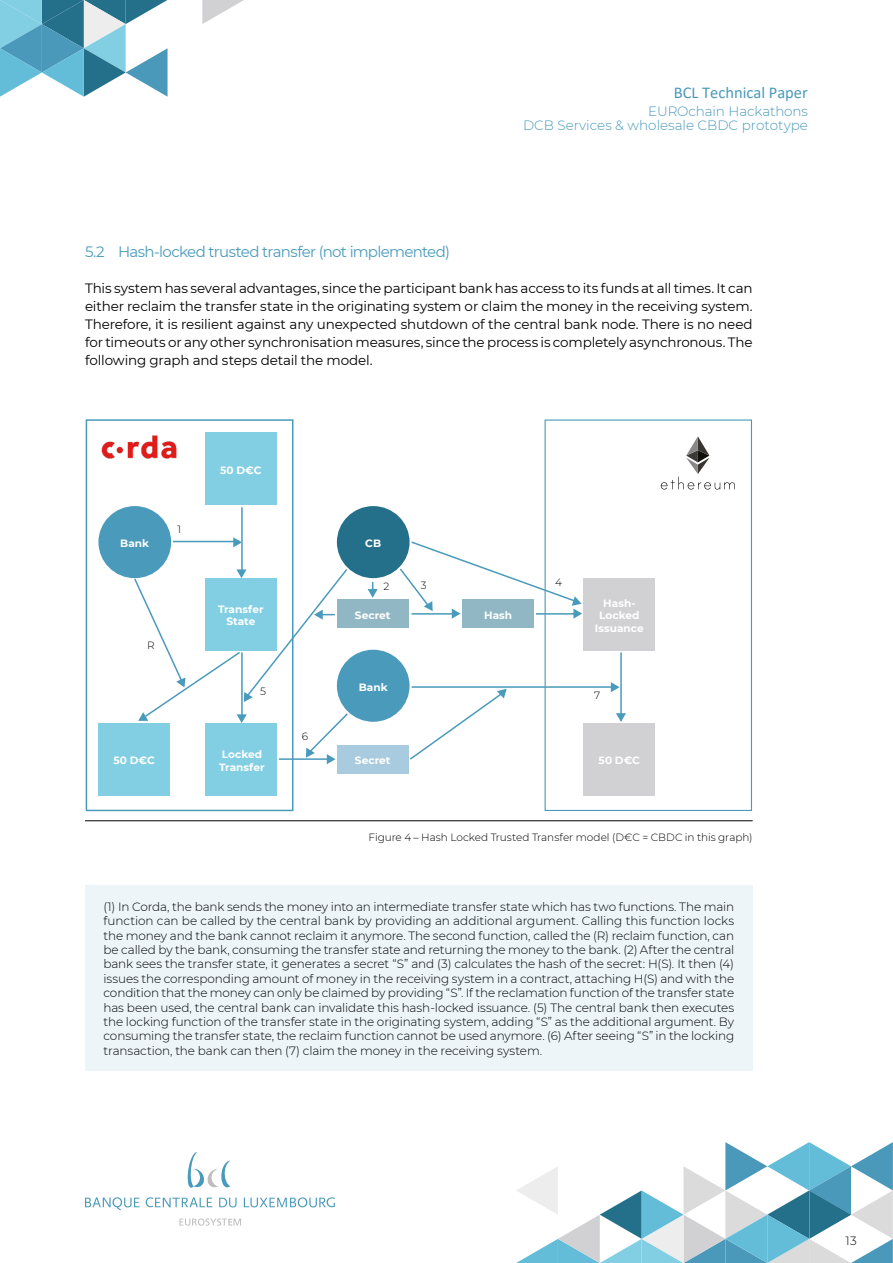
<style>
.page{position:relative;width:893px;height:1263px;background:#fff}
.page>*{position:absolute;margin:0;border:0;box-sizing:border-box;transform-origin:0 0}
.t1{font:16.5px "Calibri";color:#4a99ba}
.t2{font:15px "Montserrat";letter-spacing:-.045em;color:#499abb}
.t3{font:13.5px/18px "Montserrat";letter-spacing:-.01em;color:#000;text-align:justify}
.t4{font:300 13.5px/14.5px "Montserrat";color:#4a99ba;text-align:right}
.t5{font:300 12px/14.4px "Montserrat";letter-spacing:-.01em;color:#000;text-align:justify}
.t6{font:700 10.5px/12.6px "Montserrat";letter-spacing:.005em;color:#fff;text-align:center}
.t7{font:300 10.5px "Montserrat";letter-spacing:-.005em;color:#000}
</style>
<div class="page">
<div style="left:85px;top:885px;width:668px;height:186px;background:#edf5f8"></div>
<svg style="left:0;top:0;width:168px;height:97px"></svg>
<svg style="left:202px;top:0;width:42px;height:24px"></svg>
<svg style="left:516px;top:1142px;width:377px;height:121px"></svg>
<hr style="left:85px;top:820px;width:668px;height:1px;background:#000">
<div style="left:86px;top:419px;width:207px;height:392px;border:2px solid #499abb"></div>
<div style="left:545px;top:419px;width:207px;height:392px;border:1px solid #499abb"></div>
<div style="left:205px;top:433px;width:72px;height:72px;background:#82cfe3"></div>
<div style="left:337px;top:599px;width:71px;height:29px;background:#91b7c4"></div>
<div style="left:337px;top:745px;width:71px;height:28px;background:#a9cbdf"></div>
<div style="left:462px;top:599px;width:72px;height:29px;background:#91b7c4"></div>
<div style="left:583px;top:578px;width:72px;height:72px;background:#d1d1d4"></div>
<div style="left:205px;top:723px;width:72px;height:72px;background:#82cfe3"></div>
<div style="left:583px;top:723px;width:72px;height:72px;background:#d1d1d4"></div>
<div style="left:98px;top:723px;width:72px;height:72px;background:#82cfe3"></div>
<div style="left:98px;top:506px;width:73px;height:72px;background:#499abb;border-radius:50%"></div>
<div style="left:337px;top:506px;width:73px;height:72px;background:#24708a;border-radius:50%"></div>
<div style="left:337px;top:650px;width:73px;height:72px;background:#499abb;border-radius:50%"></div>
<hr style="left:241px;top:507px;width:2px;height:69px;background:#499abb">
<hr style="left:620px;top:652px;width:2px;height:69px;background:#499abb">
<hr style="left:173px;top:541px;width:67px;height:1px;background:#499abb">
<hr style="left:412px;top:686px;width:205px;height:2px;background:#499abb">
<img style="left:102px;top:435px;width:75px;height:24px">
<svg style="left:661px;top:436px;width:74px;height:54px"></svg>
<svg style="left:233px;top:537px;width:9px;height:10px"></svg>
<svg style="left:616px;top:713px;width:10px;height:9px"></svg>
<svg style="left:408px;top:689px;width:99px;height:72px"></svg>
<svg style="left:611px;top:682px;width:9px;height:10px"></svg>
<svg style="left:133px;top:567px;width:216px;height:197px"></svg>
<svg style="left:398px;top:540px;width:184px;height:79px"></svg>
<svg style="left:368px;top:582px;width:10px;height:16px"></svg>
<svg style="left:187px;top:1152px;width:43px;height:36px"></svg>
<svg style="left:85px;top:1197px;width:55px;height:13px"></svg>
<svg style="left:146px;top:1197px;width:66px;height:10px"></svg>
<svg style="left:219px;top:1197px;width:18px;height:10px"></svg>
<svg style="left:244px;top:1197px;width:91px;height:10px"></svg>
<svg style="left:179px;top:1218px;width:62px;height:7px"></svg>
<h1 class="t1" style="left:674px;top:81px;width:136px">BCL Technical Paper</h1>
<p class="t4" style="left:523px;top:103px;width:286px">EUROchain Hackathons<br>DCB Services &amp; wholesale CBDC prototype</p>
<p class="t2" style="left:85px;top:241px;width:367px">5.2 Hash-locked trusted transfer (not implemented)</p>
<p class="t3" style="left:85px;top:279px;width:669px">This system has several advantages, since the participant bank has access to its funds at all times. It can either reclaim the transfer state in the originating system or claim the money in the receiving system.<br>Therefore, it is resilient against any unexpected shutdown of the central bank node. There is no need for timeouts or any other synchronisation measures, since the process is completely asynchronous. The following graph and steps detail the model.</p>
<p class="t6" style="left:120px;top:537px;width:30px">Bank</p>
<p class="t7" style="left:178px;top:522px;width:5px">1</p>
<p class="t7" style="left:147px;top:638px;width:9px">R</p>
<p class="t6" style="left:220px;top:463px;width:43px">50 D€C</p>
<p class="t6" style="left:365px;top:537px;width:17px">CB</p>
<p class="t7" style="left:383px;top:579px;width:7px">2</p>
<p class="t7" style="left:421px;top:578px;width:7px">3</p>
<p class="t7" style="left:555px;top:575px;width:8px">4</p>
<p class="t6" style="left:218px;top:602px;width:47px">Transfer<br>State</p>
<p class="t6" style="left:595px;top:596px;width:50px">Hash-<br>Locked<br>Issuance</p>
<p class="t6" style="left:355px;top:608px;width:37px">Secret</p>
<p class="t6" style="left:484px;top:608px;width:30px">Hash</p>
<p class="t7" style="left:260px;top:684px;width:7px">5</p>
<p class="t7" style="left:302px;top:729px;width:8px">6</p>
<p class="t6" style="left:359px;top:680px;width:30px">Bank</p>
<p class="t7" style="left:594px;top:689px;width:8px">7</p>
<p class="t6" style="left:219px;top:747px;width:47px;text-align:left">Locked<br>Transfer</p>
<p class="t6" style="left:113px;top:754px;width:43px">50 D€C</p>
<p class="t6" style="left:599px;top:754px;width:43px">50 D€C</p>
<p class="t6" style="left:355px;top:754px;width:37px">Secret</p>
<p class="t7" style="left:368px;top:830px;width:386px">Figure 4 – Hash Locked Trusted Transfer model (D€C = CBDC in this graph)</p>
<p class="t5" style="left:103px;top:899px;width:632px">(1) In Corda, the bank sends the money into an intermediate transfer state which has two functions. The main function can be called by the central bank by providing an additional argument. Calling this function locks the money and the bank cannot reclaim it anymore. The second function, called the (R) reclaim function, can be called by the bank, consuming the transfer state and returning the money to the bank. (2) After the central bank sees the transfer state, it generates a secret “S” and (3) calculates the hash of the secret: H(S). It then (4) issues the corresponding amount of money in the receiving system in a contract, attaching H(S) and with the condition that the money can only be claimed by providing “S”. If the reclamation function of the transfer state has been used, the central bank can invalidate this hash-locked issuance. (5) The central bank then executes the locking function of the transfer state in the originating system, adding “S” as the additional argument. By consuming the transfer state, the reclaim function cannot be used anymore. (6) After seeing “S” in the locking transaction, the bank can then (7) claim the money in the receiving system.</p>
<p class="t5" style="left:845px;top:1233px;width:13px">13</p>
</div>
